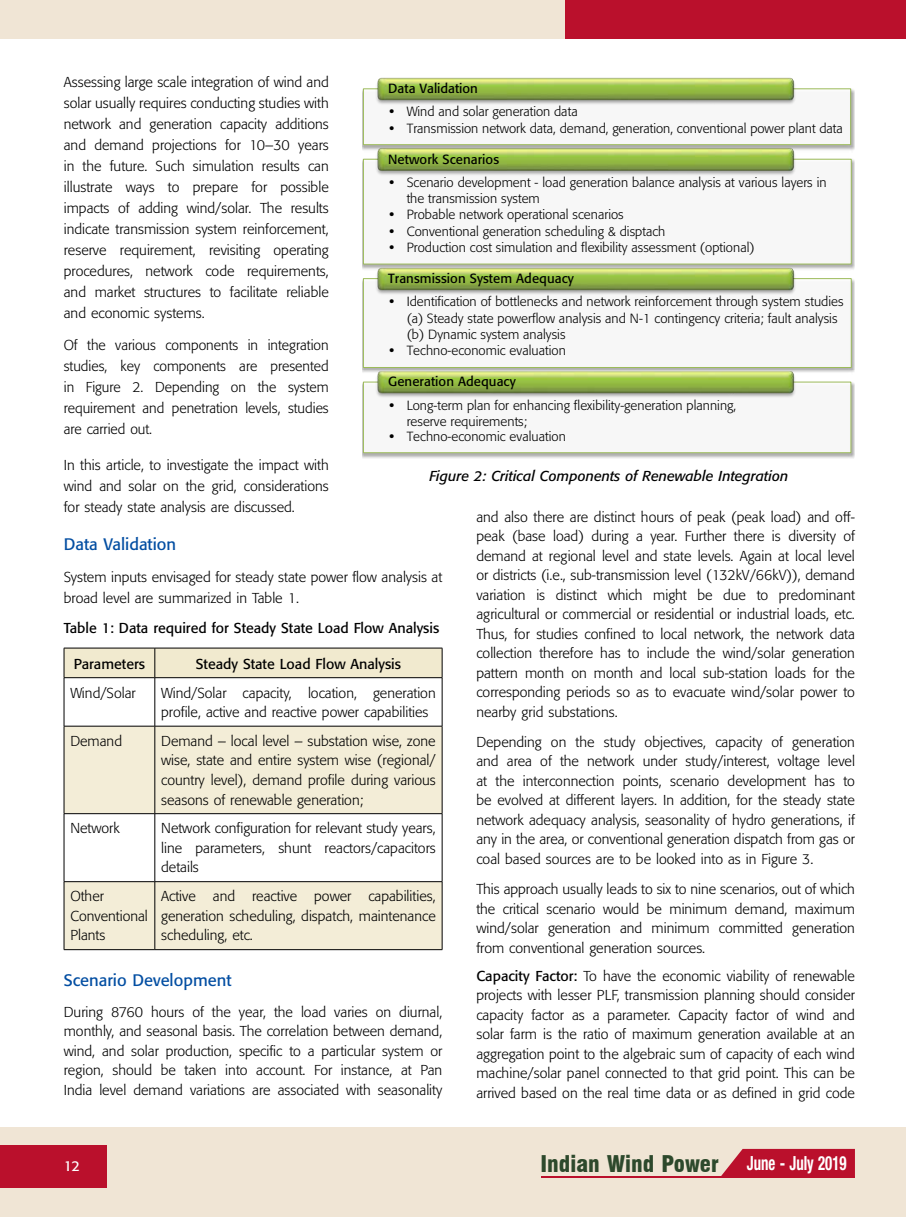
<style>
.page{position:relative;width:906px;height:1217px;background:#fff}
.page>*{position:absolute;margin:0;border:0;box-sizing:border-box;transform-origin:0 0}
.t1{font:900 condensed 22.5px "Swiss 721 BT";color:#2d492c}
.t2{font:16.5px "Formata";color:#034ea2}
.t3{font:300 14.25px/19.5px "Formata";color:#000;text-align:justify}
.t4{font:14.25px "Formata";color:#000}
.t5{font:italic 14.25px "Formata";color:#000}
.t6{font:14.25px "Formata";color:#fff}
.t7{font:300 13.2px/15.8px "Formata";letter-spacing:.005em;color:#000}
.t8{font:13.2px "Formata";letter-spacing:.005em;color:#000}
.t9{font:13.2px/16.4px "Book Antiqua";color:#000}
.s1{font-family:"Book Antiqua";font-weight:400}
.s2{font-weight:400}
.s3{font-family:"Helvetica Neue LT Pro";font-weight:700;font-size:19.5px;color:#fff}
</style>
<div class="page">
<div style="left:0;top:0;width:566px;height:38px;background:#f0e5d5"></div>
<div style="left:0;top:1127px;width:906px;height:89px;background:#f0e5d5"></div>
<div style="left:566px;top:0;width:340px;height:38px;background:#ba102c"></div>
<div style="left:0;top:1144px;width:106px;height:43px;background:#ba102c"></div>
<svg style="left:721px;top:1148px;width:134px;height:28px;background:#c0273e"></svg>
<hr style="left:542px;top:1176px;width:313px;height:1px;background:#ba102c">
<div style="left:65px;top:726px;width:377px;height:223px;background:#f3edd7"></div>
<svg style="left:65px;top:814px;width:377px;height:67px"></svg>
<hr style="left:64px;top:647px;width:91px;height:1px;background:#000">
<hr style="left:155px;top:647px;width:287px;height:1px;background:#000">
<div style="left:64px;top:648px;width:379px;height:29px;background:#f1eacf"></div>
<hr style="left:64px;top:677px;width:91px;height:1px;background:#000">
<hr style="left:64px;top:677px;width:1px;height:48px;background:#000">
<hr style="left:155px;top:677px;width:287px;height:1px;background:#000">
<hr style="left:155px;top:677px;width:1px;height:48px;background:#000">
<hr style="left:442px;top:677px;width:1px;height:48px;background:#000">
<hr style="left:64px;top:725px;width:91px;height:1px;background:#000">
<hr style="left:64px;top:726px;width:1px;height:87px;background:#000">
<hr style="left:155px;top:725px;width:287px;height:1px;background:#000">
<hr style="left:155px;top:726px;width:1px;height:87px;background:#000">
<hr style="left:442px;top:726px;width:1px;height:87px;background:#000">
<hr style="left:64px;top:813px;width:91px;height:1px;background:#000">
<hr style="left:64px;top:813px;width:1px;height:68px;background:#000">
<hr style="left:155px;top:813px;width:287px;height:1px;background:#000">
<hr style="left:155px;top:813px;width:1px;height:68px;background:#000">
<hr style="left:442px;top:813px;width:1px;height:68px;background:#000">
<hr style="left:64px;top:881px;width:91px;height:1px;background:#000">
<hr style="left:64px;top:881px;width:1px;height:68px;background:#000">
<hr style="left:155px;top:881px;width:287px;height:1px;background:#000">
<hr style="left:155px;top:881px;width:1px;height:68px;background:#000">
<hr style="left:442px;top:881px;width:1px;height:68px;background:#000">
<hr style="left:64px;top:949px;width:91px;height:1px;background:#000">
<hr style="left:155px;top:949px;width:287px;height:1px;background:#000">
<img style="left:363px;top:88px;width:492px;height:63px">
<div style="left:363px;top:89px;width:487px;height:56px;background:#f7f7f7"></div>
<div style="left:363px;top:88px;width:488px;height:57px;border:1px solid #9cbb5a"></div>
<img style="left:373px;top:77px;width:424px;height:27px">
<div style="left:363px;top:159px;width:488px;height:105px;background:#f7f7f7"></div>
<div style="left:363px;top:159px;width:488px;height:105px;border:1px solid #9cbb5a"></div>
<img style="left:373px;top:144px;width:424px;height:31px">
<div style="left:363px;top:278px;width:488px;height:89px;background:#f7f7f7"></div>
<img style="left:373px;top:263px;width:424px;height:31px">
<img style="left:363px;top:381px;width:492px;height:77px">
<div style="left:363px;top:382px;width:488px;height:70px;background:#f7f7f7"></div>
<div style="left:363px;top:381px;width:488px;height:72px;border:1px solid #9cbb5a"></div>
<img style="left:373px;top:367px;width:424px;height:30px">
<p class="t3" style="left:64px;top:72px;width:266px;line-height:21px">Assessing large scale integration of wind and solar usually requires conducting studies with network and generation capacity additions and demand projections for 10–30 years in the future. Such simulation results can illustrate ways to prepare for possible impacts of adding wind/solar. The results indicate transmission system reinforcement, reserve requirement, revisiting operating procedures, network code requirements, and market structures to facilitate reliable and economic systems.</p>
<p class="t3" style="left:64px;top:334px;width:266px;line-height:21px">Of the various components in integration studies, key components are presented in Figure 2. Depending on the system requirement and penetration levels, studies are carried out.</p>
<p class="t3" style="left:64px;top:454px;width:266px;line-height:21px">In this article, to investigate the impact with wind and solar on the grid, considerations for steady state analysis are discussed.</p>
<p class="t2" style="left:64px;top:534px;width:114px">Data Validation</p>
<p class="t3" style="left:64px;top:566px;width:380px;line-height:21px">System inputs envisaged for steady state power flow analysis at broad level are summarized in Table 1.</p>
<p class="t4" style="left:64px;top:619px;width:377px">Table 1: Data required for Steady State Load Flow Analysis</p>
<p class="t4" style="left:74px;top:654px;width:73px">Parameters</p>
<p class="t4" style="left:196px;top:654px;width:207px">Steady State Load Flow Analysis</p>
<p class="t3" style="left:70px;top:682px;width:67px">Wind/Solar</p>
<p class="t3" style="left:161px;top:682px;width:276px">Wind/Solar capacity, location, generation profile, active and reactive power capabilities</p>
<p class="t3" style="left:70px;top:731px;width:53px">Demand</p>
<p class="t3" style="left:161px;top:731px;width:276px">Demand – local level – substation wise, zone wise, state and entire system wise (regional/ country level), demand profile during various seasons of renewable generation;</p>
<p class="t3" style="left:70px;top:818px;width:51px">Network</p>
<p class="t3" style="left:161px;top:818px;width:276px">Network configuration for relevant study years, line parameters, shunt reactors/capacitors details</p>
<p class="t3" style="left:70px;top:886px;width:79px;text-align:left">Other<br>Conventional<br>Plants</p>
<p class="t3" style="left:161px;top:886px;width:276px">Active and reactive power capabilities, generation scheduling, dispatch, maintenance scheduling, etc.</p>
<p class="t2" style="left:64px;top:970px;width:169px">Scenario Development</p>
<p class="t3" style="left:64px;top:1001px;width:380px">During 8760 hours of the year, the load varies on diurnal, monthly, and seasonal basis. The correlation between demand, wind, and solar production, specific to a particular system or region, should be taken into account. For instance, at Pan India level demand variations are associated with seasonality</p>
<p class="t8" style="left:388px;top:80px;width:91px">Data Validation</p>
<p class="t9" style="left:388px;top:103px;width:9px">• •</p>
<p class="t7" style="left:407px;top:104px;width:172px">Wind and solar generation data</p>
<p class="t7" style="left:407px;top:120px;width:437px">Transmission network data, demand, generation, conventional power plant data</p>
<p class="t8" style="left:388px;top:151px;width:112px">Network Scenarios</p>
<p class="t7" style="left:407px;top:174px;width:421px">Scenario development - load generation balance analysis at various layers in the transmission system</p>
<p class="t9" style="left:388px;top:174px;width:9px">•</p>
<p class="t9" style="left:388px;top:206px;width:9px">• •</p>
<p class="t7" style="left:407px;top:207px;width:219px">Probable network operational scenarios</p>
<p class="t7" style="left:407px;top:223px;width:260px">Conventional generation scheduling &amp; disptach</p>
<p class="t7" style="left:407px;top:240px;width:349px">Production cost simulation and flexibility assessment (optional)</p>
<p class="t9" style="left:388px;top:239px;width:9px">•</p>
<p class="t8" style="left:388px;top:270px;width:187px">Transmission System Adequacy</p>
<p class="t7" style="left:407px;top:293px;width:438px;line-height:16.4px">Identification of bottlenecks and network reinforcement through system studies (a) Steady state powerflow analysis and N-1 contingency criteria; fault analysis (b) Dynamic system analysis</p>
<p class="t9" style="left:388px;top:293px;width:9px">•</p>
<p class="t7" style="left:388px;top:343px;width:179px"><span class="s1">•</span> Techno-economic evaluation</p>
<p class="t8" style="left:388px;top:373px;width:129px">Generation Adequacy</p>
<p class="t7" style="left:407px;top:397px;width:331px">Long-term plan for enhancing flexibility-generation planning, reserve requirements;</p>
<p class="t9" style="left:388px;top:396px;width:9px">•</p>
<p class="t9" style="left:388px;top:428px;width:9px">•</p>
<p class="t7" style="left:407px;top:428px;width:161px">Techno-economic evaluation</p>
<p class="t5" style="left:429px;top:468px;width:360px">Figure 2: Critical Components of Renewable Integration</p>
<p class="t3" style="left:476px;top:507px;width:380px">and also there are distinct hours of peak (peak load) and off&shy;peak (base load) during a year. Further there is diversity of demand at regional level and state levels. Again at local level or districts (i.e., sub-transmission level (132kV/66kV)), demand variation is distinct which might be due to predominant agricultural or commercial or residential or industrial loads, etc.<br>Thus, for studies confined to local network, the network data collection therefore has to include the wind/solar generation pattern month on month and local sub-station loads for the corresponding periods so as to evacuate wind/solar power to nearby grid substations.</p>
<p class="t3" style="left:476px;top:732px;width:380px">Depending on the study objectives, capacity of generation and area of the network under study/interest, voltage level at the interconnection points, scenario development has to be evolved at different layers. In addition, for the steady state network adequacy analysis, seasonality of hydro generations, if any in the area, or conventional generation dispatch from gas or coal based sources are to be looked into as in Figure 3.</p>
<p class="t3" style="left:476px;top:879px;width:380px">This approach usually leads to six to nine scenarios, out of which the critical scenario would be minimum demand, maximum wind/solar generation and minimum committed generation from conventional generation sources.</p>
<p class="t3" style="left:476px;top:965px;width:380px"><span class="s2">Capacity Factor:</span> To have the economic viability of renewable projects with lesser PLF, transmission planning should consider capacity factor as a parameter. Capacity factor of wind and solar farm is the ratio of maximum generation available at an aggregation point to the algebraic sum of capacity of each wind machine/solar panel connected to that grid point. This can be arrived based on the real time data or as defined in grid code</p>
<p class="t6" style="left:64px;top:1156px;width:18px">12</p>
<h1 class="t1" style="left:540px;top:1149px;width:308px">Indian Wind Power <span class="s3">June - July 2019</span></h1>
</div>
